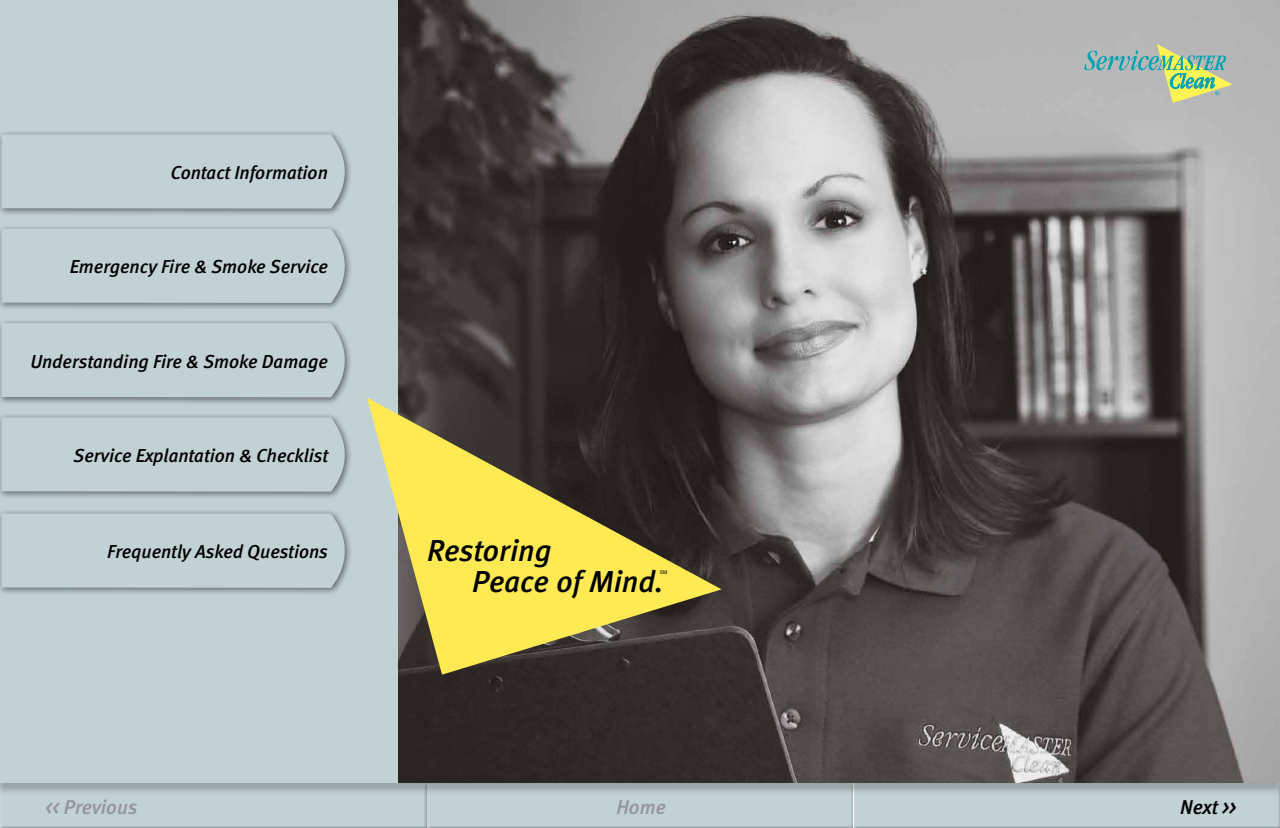
<style>
.page{position:relative;width:1280px;height:828px;background:#fff}
.page>*{position:absolute;margin:0;border:0;box-sizing:border-box;transform-origin:0 0}
.t1{font:italic 30.25px/31.4px "Meta Medium LF";color:#000}
.t2{font:italic 20px "Meta Medium LF";color:#939598}
.t3{font:italic 20px "Meta Medium LF";color:#000}
.t4{font:italic 18.75px "Meta Medium LF";color:#000}
.t5{font:5px "Helvetica";color:#000}
</style>
<div class="page">
<div style="left:0;top:782px;width:429px;height:46px;background:#c2d1d4"></div>
<div style="left:426px;top:782px;width:429px;height:46px;background:#c2d1d4"></div>
<div style="left:853px;top:782px;width:427px;height:46px;background:#c2d1d4"></div>
<div style="left:0;top:476px;width:1280px;height:319px;background:#000;opacity:.25"></div>
<div style="left:0;top:0;width:404px;height:783px;background:#c2d1d4"></div>
<div style="left:0;top:129px;width:353px;height:88px;background:#000;opacity:.5"></div>
<svg style="left:2px;top:134px;width:351px;height:75px"></svg>
<div style="left:0;top:224px;width:353px;height:87px;background:#000;opacity:.5"></div>
<svg style="left:2px;top:229px;width:351px;height:74px"></svg>
<div style="left:0;top:318px;width:353px;height:87px;background:#000;opacity:.5"></div>
<svg style="left:2px;top:323px;width:351px;height:74px"></svg>
<div style="left:0;top:412px;width:353px;height:88px;background:#000;opacity:.5"></div>
<svg style="left:2px;top:417px;width:351px;height:75px"></svg>
<img style="left:399px;top:0;width:881px;height:783px">
<div style="left:0;top:509px;width:353px;height:87px;background:#000;opacity:.5"></div>
<svg style="left:2px;top:514px;width:351px;height:74px"></svg>
<svg style="left:367px;top:398px;width:355px;height:276px;background:#948948"></svg>
<svg style="left:1084px;top:44px;width:149px;height:59px;background:#aabea7"></svg>
<p class="t4" style="left:171px;top:161px;width:159px">Contact Information</p>
<p class="t4" style="left:70px;top:255px;width:260px">Emergency Fire &amp; Smoke Service</p>
<p class="t4" style="left:30px;top:350px;width:299px">Understanding Fire &amp; Smoke Damage</p>
<p class="t4" style="left:74px;top:444px;width:256px">Service Explantation &amp; Checklist</p>
<p class="t4" style="left:107px;top:540px;width:222px">Frequently Asked Questions</p>
<h1 class="t1" style="left:472px;top:534px;width:193px;text-indent:-45px">Restoring<br>Peace of Mind.</h1>
<p class="t5" style="left:660px;top:569px;width:9px">SM</p>
<p class="t2" style="left:45px;top:795px;width:93px">&lt;&lt; Previous</p>
<p class="t2" style="left:616px;top:795px;width:51px">Home</p>
<p class="t3" style="left:1180px;top:795px;width:57px">Next &gt;&gt;</p>
</div>
